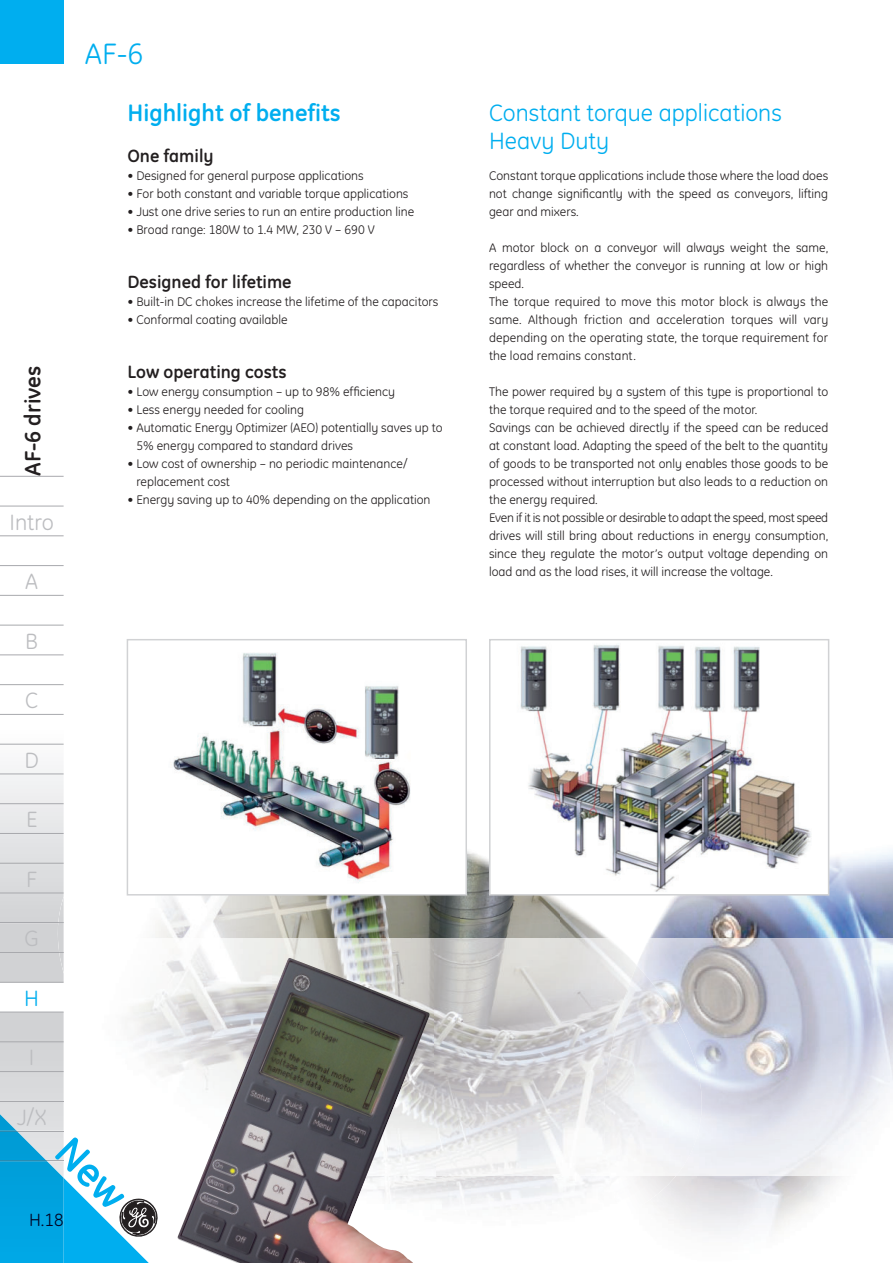
<style>
.page{position:relative;width:893px;height:1263px;background:#fff}
.page>*{position:absolute;margin:0;border:0;box-sizing:border-box;transform-origin:0 0}
.t1{font:30px "GE Inspira";color:#00aeef}
.t2{font:24px/28.8px "GE Inspira";color:#00aeef}
.t3{font:700 24px "GE Inspira";color:#00aeef}
.t4{font:22.5px "GE Inspira";color:#bcbdc0}
.t5{font:700 22.5px "GE Inspira";color:#231f20}
.t6{font:22.5px "GE Inspira";color:#00aeef}
.t7{font:700 18px "GE Inspira";color:#231f20}
.t8{font:18px "GE Inspira";color:#000424}
.t9{font:12.75px/18px "GE Inspira";color:#231f20}
</style>
<div class="page">
<div style="left:0;top:0;width:64px;height:64px;background:#00aeef"></div>
<hr style="left:0;top:476px;width:64px;height:1px;background:#a8a9ad">
<hr style="left:0;top:506px;width:64px;height:1px;background:#a8a9ad">
<hr style="left:0;top:535px;width:64px;height:1px;background:#a8a9ad">
<hr style="left:0;top:565px;width:64px;height:1px;background:#a8a9ad">
<hr style="left:0;top:595px;width:64px;height:1px;background:#a8a9ad">
<hr style="left:0;top:625px;width:64px;height:1px;background:#a8a9ad">
<hr style="left:0;top:655px;width:64px;height:1px;background:#a8a9ad">
<hr style="left:0;top:684px;width:64px;height:1px;background:#a8a9ad">
<hr style="left:0;top:982px;width:64px;height:1px;background:#a8a9ad">
<img style="left:650px;top:770px;width:242px;height:464px">
<img style="left:430px;top:1176px;width:179px;height:31px">
<img style="left:635px;top:1176px;width:41px;height:39px">
<img style="left:126px;top:799px;width:285px;height:139px">
<img style="left:411px;top:896px;width:50px;height:42px">
<img style="left:461px;top:851px;width:99px;height:87px">
<img style="left:560px;top:901px;width:48px;height:37px">
<svg style="left:0;top:714px;width:64px;height:268px"></svg>
<img style="left:435px;top:938px;width:457px;height:238px">
<img style="left:132px;top:938px;width:303px;height:190px">
<img style="left:599px;top:965px;width:113px;height:211px">
<div style="left:127px;top:640px;width:339px;height:255px;background:#fff"></div>
<img style="left:173px;top:653px;width:238px;height:230px">
<div style="left:127px;top:639px;width:340px;height:257px;border:2px solid #d1d2d4"></div>
<div style="left:490px;top:640px;width:338px;height:255px;background:#fff"></div>
<img style="left:520px;top:644px;width:291px;height:248px">
<div style="left:489px;top:639px;width:340px;height:257px;border:2px solid #d1d2d4"></div>
<img style="left:177px;top:958px;width:253px;height:305px">
<svg style="left:0;top:1012px;width:263px;height:251px"></svg>
<p class="t5" style="left:25px;top:476px;width:112px;rotate:-90deg">AF-6 drives</p>
<p class="t4" style="left:10px;top:514px;width:46px">Intro</p>
<p class="t4" style="left:25px;top:573px;width:14px">A</p>
<p class="t4" style="left:25px;top:633px;width:14px">B</p>
<p class="t4" style="left:25px;top:692px;width:15px">C</p>
<p class="t4" style="left:24px;top:752px;width:16px">D</p>
<p class="t4" style="left:26px;top:811px;width:13px">E</p>
<p class="t4" style="left:26px;top:871px;width:13px">F</p>
<p class="t4" style="left:24px;top:930px;width:16px">G</p>
<p class="t6" style="left:24px;top:990px;width:16px">H</p>
<p class="t4" style="left:29px;top:1049px;width:7px">I</p>
<p class="t4" style="left:17px;top:1109px;width:31px">J/X</p>
<p class="t1" style="left:85px;top:43px;width:60px">AF-6</p>
<p class="t3" style="left:127px;top:104px;width:215px">Highlight of benefits</p>
<p class="t7" style="left:127px;top:149px;width:88px">One family</p>
<p class="t9" style="left:127px;top:168px;width:238px">• Designed for general purpose applications</p>
<p class="t9" style="left:127px;top:186px;width:282px">• For both constant and variable torque applications</p>
<p class="t9" style="left:127px;top:204px;width:288px">• Just one drive series to run an entire production line</p>
<p class="t9" style="left:127px;top:222px;width:249px">• Broad range: 180W to 1.4 MW, 230 V – 690 V</p>
<p class="t7" style="left:127px;top:275px;width:166px">Designed for lifetime</p>
<p class="t9" style="left:127px;top:294px;width:312px">• Built-in DC chokes increase the lifetime of the capacitors</p>
<p class="t9" style="left:127px;top:312px;width:162px">• Conformal coating available</p>
<p class="t7" style="left:127px;top:365px;width:161px">Low operating costs</p>
<p class="t9" style="left:127px;top:384px;width:269px">• Low energy consumption – up to 98% efficiency</p>
<p class="t9" style="left:127px;top:402px;width:178px">• Less energy needed for cooling</p>
<p class="t9" style="left:136px;top:420px;width:308px;text-indent:-9px">• Automatic Energy Optimizer (AEO) potentially saves up to<br>5% energy compared to standard drives</p>
<p class="t9" style="left:136px;top:456px;width:273px;text-indent:-9px">• Low cost of ownership – no periodic maintenance/ replacement cost</p>
<p class="t9" style="left:127px;top:492px;width:304px">• Energy saving up to 40% depending on the application</p>
<p class="t8" style="left:29px;top:1213px;width:36px">H.18</p>
<p class="t2" style="left:489px;top:101px;width:294px">Constant torque applications<br>Heavy Duty</p>
<p class="t9" style="left:489px;top:168px;width:341px;text-align:justify">Constant torque applications include those where the load does not change significantly with the speed as conveyors, lifting gear and mixers.</p>
<p class="t9" style="left:489px;top:240px;width:341px">A motor block on a conveyor will always weight the same, regardless of whether the conveyor is running at low or high speed.<br>The torque required to move this motor block is always the same. Although friction and acceleration torques will vary depending on the operating state, the torque requirement for the load remains constant.</p>
<p class="t9" style="left:489px;top:384px;width:341px">The power required by a system of this type is proportional to the torque required and to the speed of the motor.<br>Savings can be achieved directly if the speed can be reduced at constant load. Adapting the speed of the belt to the quantity of goods to be transported not only enables those goods to be processed without interruption but also leads to a reduction on the energy required.<br>Even if it is not possible or desirable to adapt the speed, most speed drives will still bring about reductions in energy consumption, since they regulate the motor’s output voltage depending on load and as the load rises, it will increase the voltage.</p>
</div>
